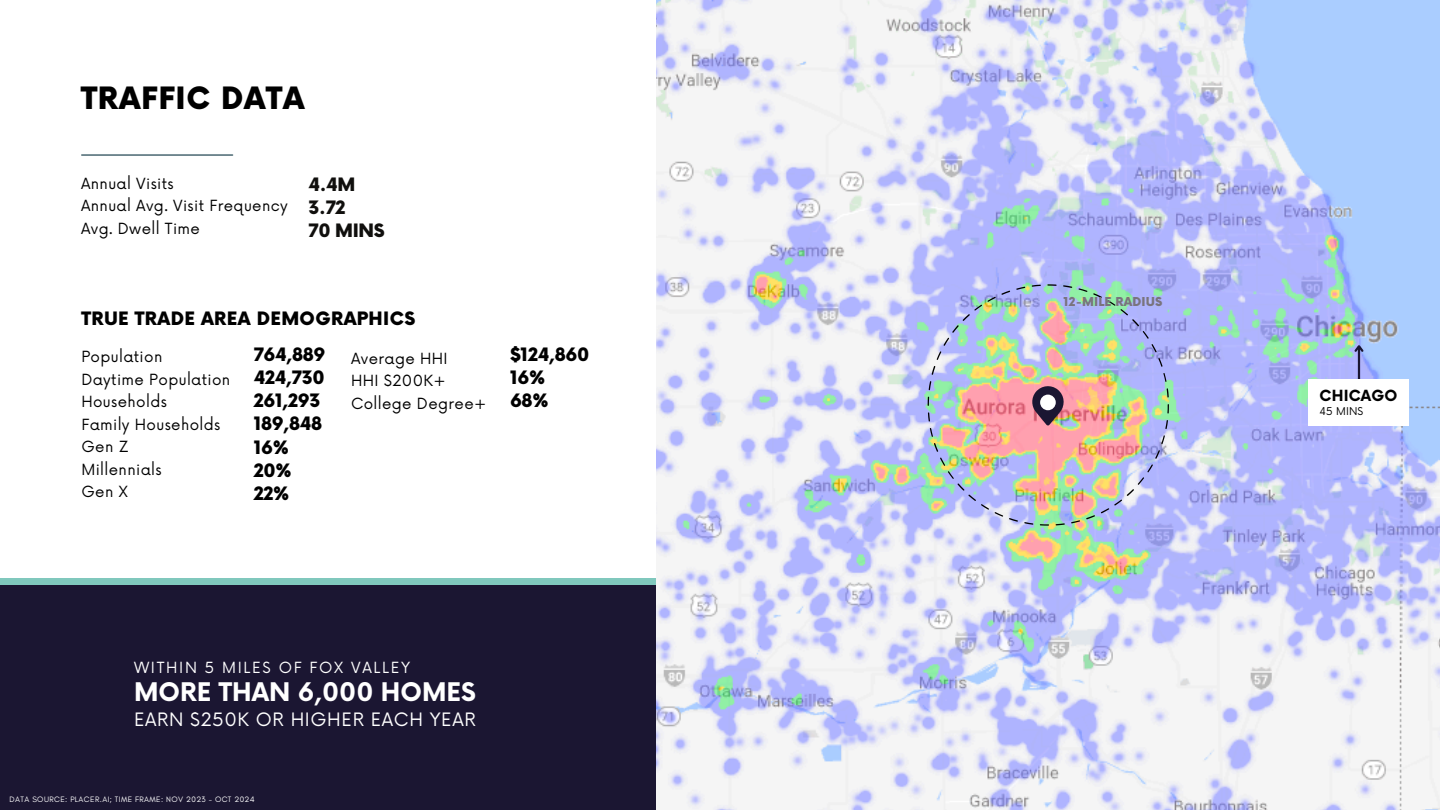
<style>
.page{position:relative;width:1440px;height:810px;background:#fff}
.page>*{position:absolute;margin:0;border:0;box-sizing:border-box;transform-origin:0 0}
.t1{font:900 30px "Now";letter-spacing:.025em;color:#000}
.t2{font:700 25px "Now";color:#fff}
.t3{font:900 18px/23.2px "Now";letter-spacing:-.02em;color:#000}
.t4{font:18px "Now";letter-spacing:.035em;color:#fff}
.t5{font:900 18px "Now";letter-spacing:.02em;color:#000}
.t6{font:900 18px/23.2px "Now";letter-spacing:-.02em;color:#100f0d}
.t7{font:15px "Now";letter-spacing:.025em;color:#000}
.t8{font:15px "Now";letter-spacing:.115em;color:#fff}
.t9{font:700 15px "Now";letter-spacing:.01em;color:#000}
.t10{font:900 12px "Now";letter-spacing:.01em;color:#79747d}
.t11{font:10.5px "Now";letter-spacing:.01em;color:#000}
.t12{font:8px "Glacial Indifference";letter-spacing:.05em;color:#fff}
</style>
<div class="page">
<div style="left:0;top:581px;width:656px;height:229px;background:#1b1632"></div>
<div style="left:0;top:578px;width:656px;height:6px;background:#80c8bd"></div>
<hr style="left:82px;top:154px;width:151px;height:2px;background:#496771">
<img style="left:657px;top:0;width:783px;height:810px">
<svg style="left:928px;top:284px;width:241px;height:242px;background:#c0bcc5"></svg>
<hr style="left:1358px;top:346px;width:2px;height:34px;background:#1b1632">
<svg style="left:1352px;top:343px;width:14px;height:11px"></svg>
<div style="left:1309px;top:380px;width:100px;height:46px;background:#fff"></div>
<p class="t1" style="left:81px;top:82px;width:225px">TRAFFIC DATA</p>
<p class="t7" style="left:81px;top:175px;width:94px">Annual Visits</p>
<h3 class="t7" style="left:81px;top:197px;width:208px">Annual Avg. Visit Frequency</h3>
<p class="t7" style="left:81px;top:220px;width:121px">Avg. Dwell Time</p>
<h3 class="t6" style="left:309px;top:174px;width:48px">4.4M<br>3.72</h3>
<p class="t6" style="left:309px;top:220px;width:78px">70 MINS</p>
<p class="t5" style="left:81px;top:309px;width:336px">TRUE TRADE AREA DEMOGRAPHICS</p>
<h5 class="t7" style="left:351px;top:350px;width:98px">Average HHI</h5>
<p class="t7" style="left:351px;top:372px;width:96px">HHI $200K+</p>
<h2 class="t7" style="left:351px;top:395px;width:137px">College Degree+</h2>
<p class="t3" style="left:254px;top:344px;width:73px">764,889<br>424,730<br>261,293<br>189,848<br>16%<br>20%<br>22%</p>
<p class="t7" style="left:81px;top:349px;width:83px">Population</p>
<p class="t7" style="left:81px;top:371px;width:151px">Daytime Population</p>
<p class="t7" style="left:81px;top:394px;width:87px">Households</p>
<p class="t7" style="left:81px;top:416px;width:141px">Family Households</p>
<p class="t7" style="left:81px;top:439px;width:49px">Gen Z</p>
<h5 class="t7" style="left:81px;top:461px;width:82px">Millennials</h5>
<p class="t7" style="left:81px;top:484px;width:48px">Gen X</p>
<p class="t3" style="left:510px;top:344px;width:81px">$124,860<br>16%<br>68%</p>
<h1 class="t8" style="left:134px;top:659px;width:278px">WITHIN 5 MILES OF FOX VALLEY</h1>
<p class="t4" style="left:134px;top:709px;width:343px">EARN $250K OR HIGHER EACH YEAR</p>
<p class="t2" style="left:134px;top:679px;width:343px">MORE THAN 6,000 HOMES</p>
<h4 class="t12" style="left:10px;top:795px;width:247px">DATA SOURCE: PLACER.AI; TIME FRAME: NOV 2023 - OCT 2024</h4>
<p class="t10" style="left:1064px;top:295px;width:100px">12-MILE RADIUS</p>
<p class="t9" style="left:1320px;top:387px;width:79px">CHICAGO</p>
<p class="t11" style="left:1320px;top:405px;width:45px">45 MINS</p>
</div>
